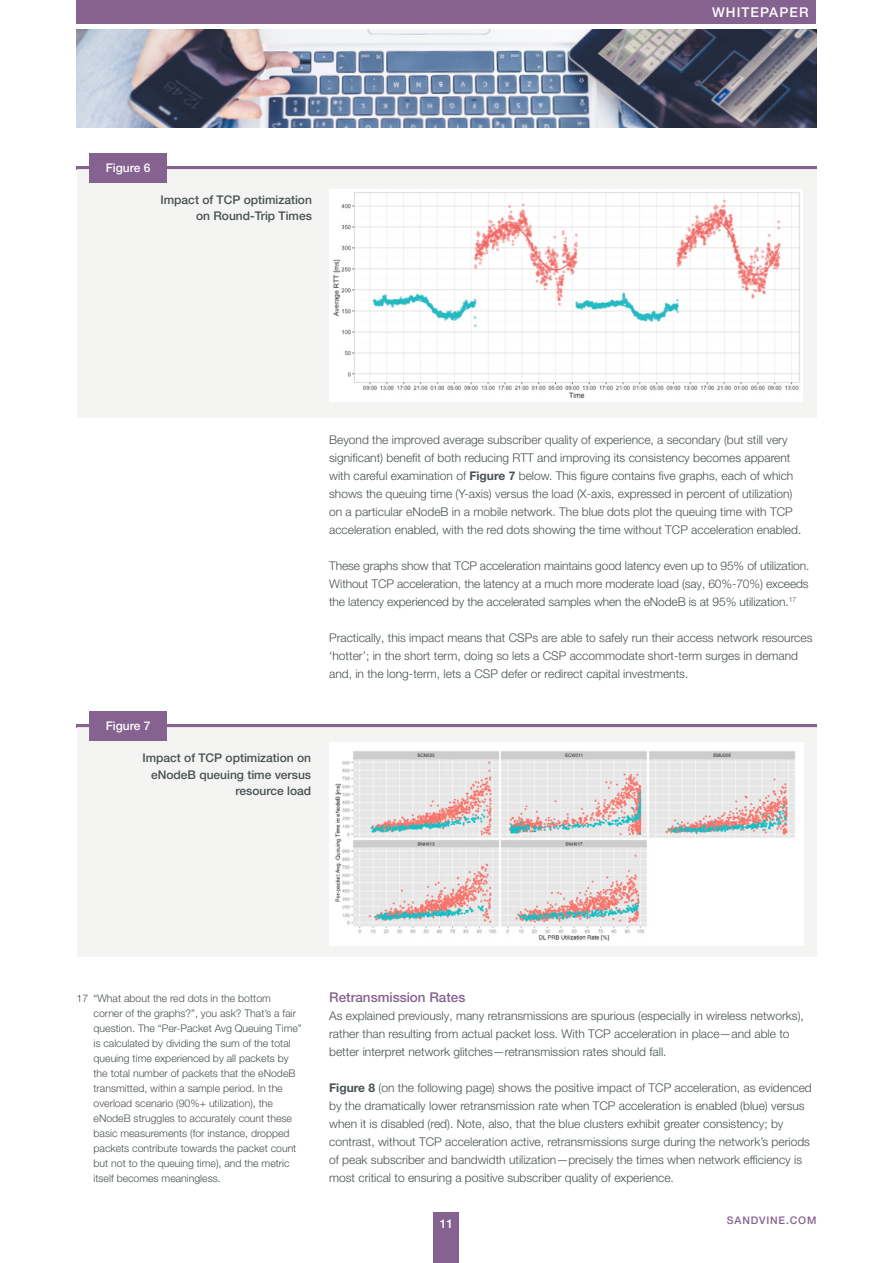
<style>
.page{position:relative;width:893px;height:1263px;background:#fff}
.page>*{position:absolute;margin:0;border:0;box-sizing:border-box;transform-origin:0 0}
.t1{font:500 13.5px "Helvetica Neue LT Pro";color:#866291}
.t2{font:500 13.5px "Helvetica Neue LT Pro";letter-spacing:.08em;color:#fff}
.t3{font:300 12px/18px "Helvetica Neue LT Pro";color:#485153}
.Figure_Description{font:500 12px/16.5px "Helvetica Neue LT Pro";color:#485153;text-align:right}
.Figure_Number{font:500 12px "Helvetica Neue LT Pro";color:#fff}
.Footnote{font:300 10.5px/15px "Helvetica Neue LT Pro";color:#485153}
.t4{font:500 10.5px "Helvetica Neue LT Pro";letter-spacing:.08em;color:#866291}
.s1{font-weight:700}
</style>
<div class="page">
<div style="left:77px;top:0;width:739px;height:24px;background:#866291"></div>
<div style="left:434px;top:1212px;width:25px;height:51px;background:#866291"></div>
<img style="left:77px;top:30px;width:739px;height:98px">
<hr style="left:77px;top:166px;width:740px;height:3px;background:#866291">
<div style="left:77px;top:169px;width:739px;height:248px;background:#f3f3f1"></div>
<div style="left:89px;top:153px;width:78px;height:30px;background:#866291"></div>
<img style="left:330px;top:189px;width:472px;height:212px">
<hr style="left:77px;top:724px;width:740px;height:4px;background:#866291">
<div style="left:77px;top:727px;width:739px;height:230px;background:#f3f3f1"></div>
<div style="left:89px;top:711px;width:78px;height:30px;background:#866291"></div>
<img style="left:329px;top:742px;width:474px;height:203px">
<p class="Figure_Number" style="left:106px;top:161px;width:46px">Figure 6</p>
<p class="Figure_Description" style="left:161px;top:191px;width:153px">Impact of TCP optimization on Round-Trip Times</p>
<p class="t2" style="left:712px;top:4px;width:98px">WHITEPAPER</p>
<p class="Figure_Number" style="left:106px;top:719px;width:46px">Figure 7</p>
<p class="Figure_Description" style="left:142px;top:749px;width:170px">Impact of TCP optimization on eNodeB queuing time versus resource load</p>
<p class="t3" style="left:329px;top:430px;width:474px">Beyond the improved average subscriber quality of experience, a secondary (but still very significant) benefit of both reducing RTT and improving its consistency becomes apparent with careful examination of <span class="s1">Figure 7</span> below. This figure contains five graphs, each of which shows the queuing time (Y-axis) versus the load (X-axis, expressed in percent of utilization) on a particular eNodeB in a mobile network. The blue dots plot the queuing time with TCP acceleration enabled, with the red dots showing the time without TCP acceleration enabled.</p>
<p class="t3" style="left:329px;top:556px;width:482px;text-align:justify">These graphs show that TCP acceleration maintains good latency even up to 95% of utilization.<br>Without TCP acceleration, the latency at a much more moderate load (say, 60%-70%) exceeds the latency experienced by the accelerated samples when the eNodeB is at 95% utilization.<sup>17</sup></p>
<p class="t3" style="left:329px;top:628px;width:485px">Practically, this impact means that CSPs are able to safely run their access network resources ‘hotter’; in the short term, doing so lets a CSP accommodate short-term surges in demand and, in the long-term, lets a CSP defer or redirect capital investments.</p>
<p class="Footnote" style="left:94px;top:991px;width:210px;text-indent:-17px">17 “What about the red dots in the bottom corner of the graphs?”, you ask? That’s a fair question. The “Per-Packet Avg Queuing Time” is calculated by dividing the sum of the total queuing time experienced by all packets by the total number of packets that the eNodeB transmitted, within a sample period. In the overload scenario (90%+ utilization), the eNodeB struggles to accurately count these basic measurements (for instance, dropped packets contribute towards the packet count but not to the queuing time), and the metric itself becomes meaningless.</p>
<h2 class="t1" style="left:329px;top:989px;width:138px">Retransmission Rates</h2>
<p class="t3" style="left:329px;top:1006px;width:476px">As explained previously, many retransmissions are spurious (especially in wireless networks), rather than resulting from actual packet loss. With TCP acceleration in place—and able to better interpret network glitches—retransmission rates should fall.</p>
<p class="t3" style="left:329px;top:1078px;width:484px"><span class="s1">Figure 8</span> (on the following page) shows the positive impact of TCP acceleration, as evidenced by the dramatically lower retransmission rate when TCP acceleration is enabled (blue) versus when it is disabled (red). Note, also, that the blue clusters exhibit greater consistency; by contrast, without TCP acceleration active, retransmissions surge during the network’s periods of peak subscriber and bandwidth utilization—precisely the times when network efficiency is most critical to ensuring a positive subscriber quality of experience.</p>
<p class="Figure_Number" style="left:440px;top:1216px;width:15px">11</p>
<p class="t4" style="left:727px;top:1214px;width:91px">SANDVINE.COM</p>
</div>
